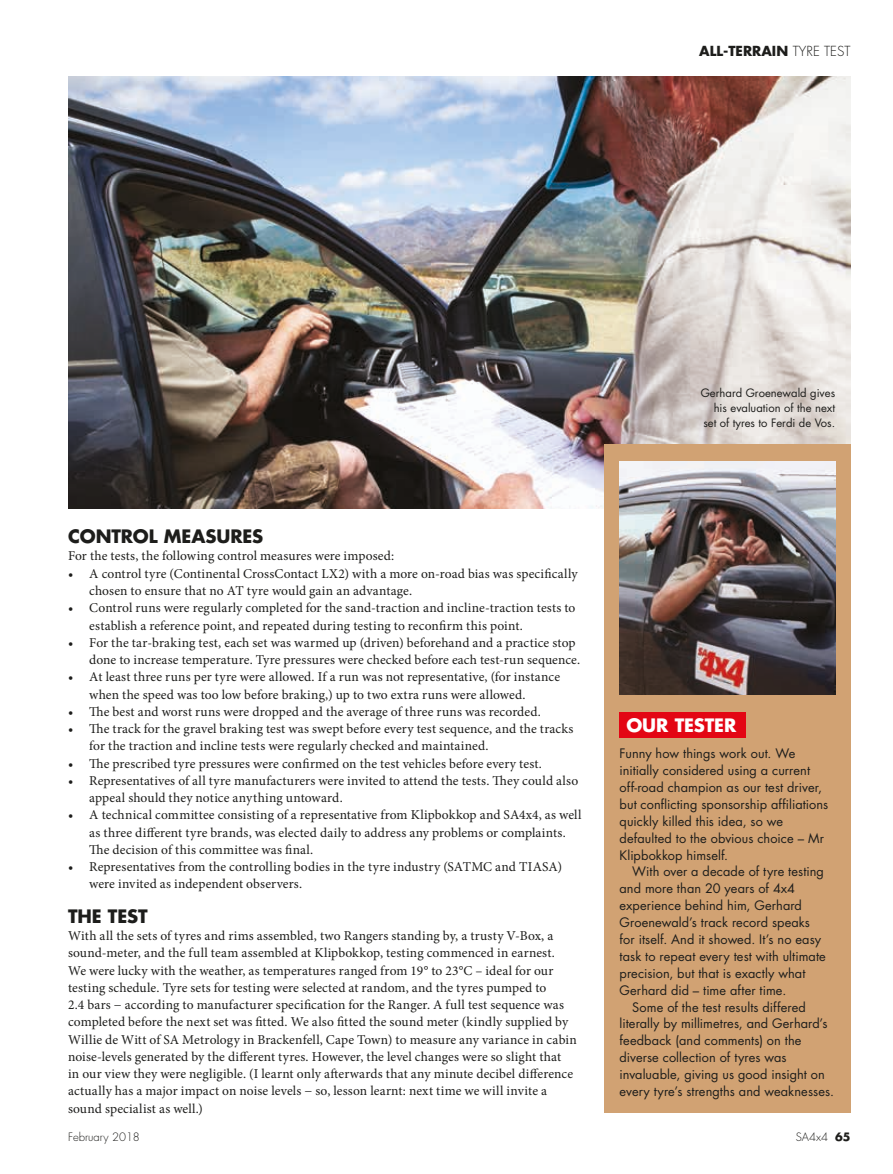
<style>
.page{position:relative;width:893px;height:1174px;background:#fff}
.page>*{position:absolute;margin:0;border:0;box-sizing:border-box;transform-origin:0 0}
.t1{font:700 18px "Futura Std";letter-spacing:-.01em;color:#1d1d1b}
.t2{font:700 18px "Futura Std";letter-spacing:-.01em;color:#fff}
.t3{font:13.5px/17.2px "Minion Pro";letter-spacing:.01em;color:#1d1d1b}
.t4{font:700 13.5px "Futura Std";color:#1d1d1b}
.t5{font:12.75px/17px "Futura Std";letter-spacing:.005em;color:#1d1d1b}
.t6{font:11.25px/15px "Futura Std";color:#1d1d1b;text-align:right}
.t7{font:300 11.25px "Futura Std";color:#1d1d1b}
.s1{font-weight:300}
.s2{font-weight:700}
</style>
<div class="page">
<img style="left:68px;top:77px;width:782px;height:432px">
<div style="left:604px;top:445px;width:246px;height:668px;background:#d1a273"></div>
<img style="left:620px;top:462px;width:215px;height:232px">
<div style="left:620px;top:712px;width:126px;height:26px;background:#e30614"></div>
<p class="t4" style="left:699px;top:42px;width:153px">ALL-TERRAIN <span class="s1">TYRE TEST</span></p>
<p class="t6" style="left:701px;top:386px;width:136px">Gerhard Groenewald gives his evaluation of the next set of tyres to Ferdi de Vos.</p>
<h1 class="t1" style="left:68px;top:524px;width:197px">CONTROL MEASURES</h1>
<p class="t3" style="left:68px;top:547px;width:328px">For the tests, the following control measures were imposed:</p>
<p class="t3" style="left:89px;top:565px;width:490px;text-indent:-21px">• A control tyre (Continental CrossContact LX2) with a more on-road bias was specifically chosen to ensure that no AT tyre would gain an advantage.</p>
<p class="t3" style="left:89px;top:599px;width:488px;text-indent:-21px">• Control runs were regularly completed for the sand-traction and incline-traction tests to establish a reference point, and repeated during testing to reconfirm this point.</p>
<p class="t3" style="left:89px;top:634px;width:492px;text-indent:-21px">• For the tar-braking test, each set was warmed up (driven) beforehand and a practice stop done to increase temperature. Tyre pressures were checked before each test-run sequence.</p>
<p class="t3" style="left:89px;top:668px;width:472px;text-indent:-21px">• At least three runs per tyre were allowed. If a run was not representative, (for instance when the speed was too low before braking,) up to two extra runs were allowed.</p>
<p class="t3" style="left:68px;top:703px;width:474px">• The best and worst runs were dropped and the average of three runs was recorded.</p>
<p class="t3" style="left:89px;top:720px;width:486px;text-indent:-21px">• The track for the gravel braking test was swept before every test sequence, and the tracks for the traction and incline tests were regularly checked and maintained.</p>
<p class="t3" style="left:68px;top:754px;width:475px">• The prescribed tyre pressures were confirmed on the test vehicles before every test.</p>
<p class="t3" style="left:89px;top:772px;width:490px;text-indent:-21px">• Representatives of all tyre manufacturers were invited to attend the tests. They could also appeal should they notice anything untoward.</p>
<p class="t3" style="left:89px;top:806px;width:494px;text-indent:-21px">• A technical committee consisting of a representative from Klipbokkop and SA4x4, as well as three different tyre brands, was elected daily to address any problems or complaints.<br>The decision of this committee was final.</p>
<p class="t3" style="left:89px;top:858px;width:474px;text-indent:-21px">• Representatives from the controlling bodies in the tyre industry (SATMC and TIASA) were invited as independent observers.</p>
<h1 class="t1" style="left:68px;top:904px;width:81px">THE TEST</h1>
<p class="t3" style="left:68px;top:927px;width:510px">With all the sets of tyres and rims assembled, two Rangers standing by, a trusty V-Box, a sound-meter, and the full team assembled at Klipbokkop, testing commenced in earnest.<br>We were lucky with the weather, as temperatures ranged from 19° to 23°C – ideal for our testing schedule. Tyre sets for testing were selected at random, and the tyres pumped to<br>2.4 bars − according to manufacturer specification for the Ranger. A full test sequence was completed before the next set was fitted. We also fitted the sound meter (kindly supplied by Willie de Witt of SA Metrology in Brackenfell, Cape Town) to measure any variance in cabin noise-levels generated by the different tyres. However, the level changes were so slight that<br>in our view they were negligible. (I learnt only afterwards that any minute decibel difference actually has a major impact on noise levels − so, lesson learnt: next time we will invite a sound specialist as well.)</p>
<h1 class="t2" style="left:626px;top:713px;width:111px">OUR TESTER</h1>
<p class="t5" style="left:620px;top:745px;width:210px">Funny how things work out. We initially considered using a current off-road champion as our test driver, but conflicting sponsorship affiliations quickly killed this idea, so we defaulted to the obvious choice – Mr Klipbokkop himself.</p>
<p class="t5" style="left:632px;top:863px;width:193px">With over a decade of tyre testing</p>
<p class="t5" style="left:620px;top:880px;width:177px">and more than 20 years of 4x4</p>
<p class="t5" style="left:620px;top:897px;width:184px">experience behind him, Gerhard</p>
<p class="t5" style="left:620px;top:914px;width:192px">Groenewald’s track record speaks</p>
<p class="t5" style="left:620px;top:931px;width:203px">for itself. And it showed. It’s no easy</p>
<p class="t5" style="left:620px;top:947px;width:208px">task to repeat every test with ultimate</p>
<p class="t5" style="left:620px;top:964px;width:187px">precision, but that is exactly what</p>
<p class="t5" style="left:620px;top:981px;width:168px">Gerhard did – time after time.</p>
<p class="t5" style="left:632px;top:998px;width:175px">Some of the test results differed</p>
<p class="t5" style="left:620px;top:1015px;width:209px">literally by millimetres, and Gerhard’s</p>
<p class="t5" style="left:620px;top:1032px;width:184px">feedback (and comments) on the</p>
<p class="t5" style="left:620px;top:1049px;width:169px">diverse collection of tyres was</p>
<p class="t5" style="left:620px;top:1066px;width:207px">invaluable, giving us good insight on</p>
<p class="t5" style="left:620px;top:1083px;width:216px">every tyre’s strengths and weaknesses.</p>
<p class="t7" style="left:68px;top:1129px;width:73px">February 2018</p>
<p class="t7" style="left:796px;top:1129px;width:56px">SA4x4 <span class="s2">65</span></p>
</div>
